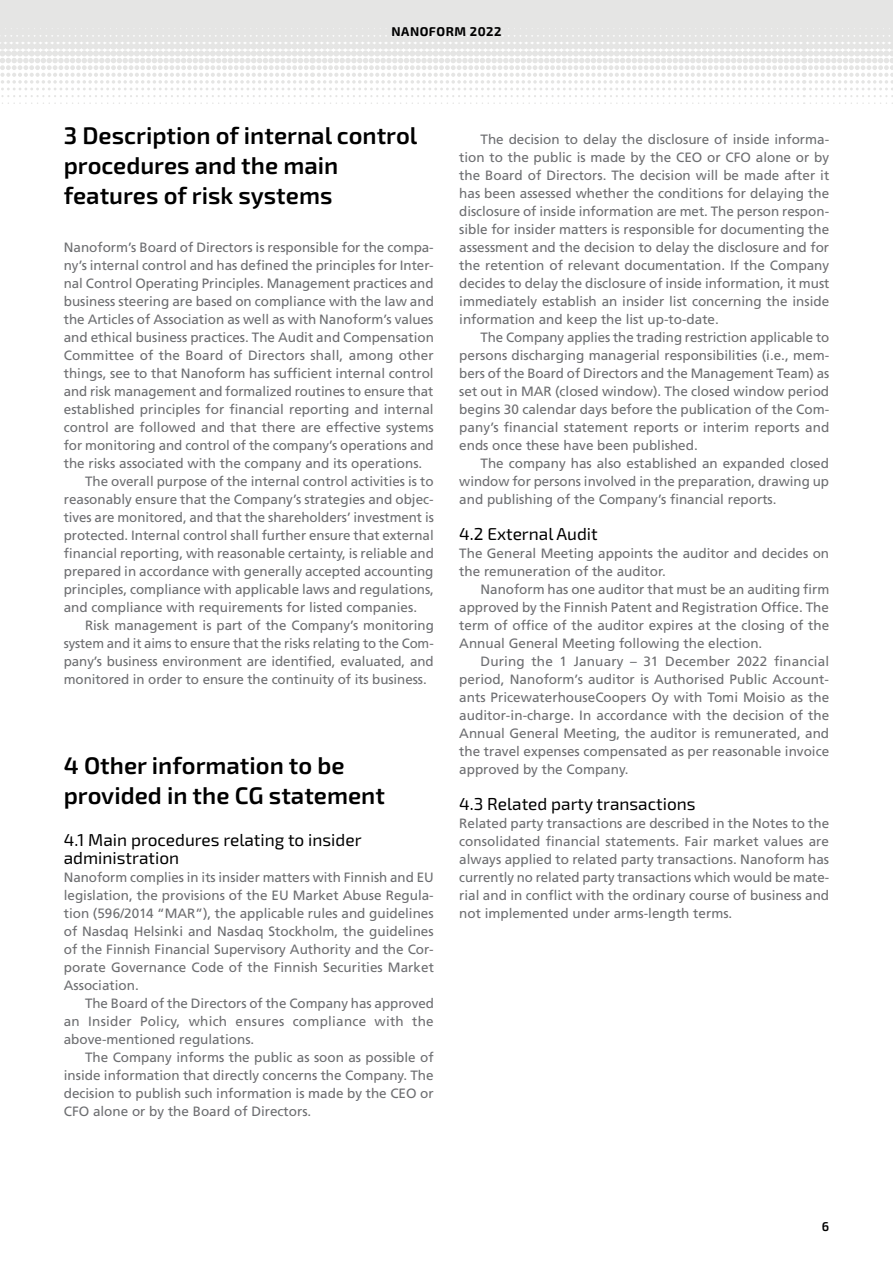
<style>
.page{position:relative;width:893px;height:1263px;background:#fff}
.page>*{position:absolute;margin:0;border:0;box-sizing:border-box;transform-origin:0 0}
.t1{font:600 24px/30px "Exo 2.0";color:#000}
.t2{font:17.25px/18px "Exo 2.0";color:#000}
.t3{font:13.5px/18px "Frutiger LT Std";color:#6d6e71;text-align:justify}
.t4{font:700 12.75px "Exo 2.0";letter-spacing:.04em;color:#000}
.t5{font:600 12.75px "Exo 2.0";color:#000}
</style>
<div class="page">
<svg style="left:0;top:0;width:893px;height:104px"></svg>
<p class="t4" style="left:391px;top:24px;width:111px">NANOFORM 2022</p>
<h1 class="t1" style="left:64px;top:121px;width:355px">3 Description of internal control procedures and the main features of risk systems</h1>
<p class="t3" style="left:64px;top:238px;width:371px">Nanoform’s Board of Directors is responsible for the compa-</p>
<p class="t3" style="left:64px;top:256px;width:371px">ny’s internal control and has defined the principles for Inter-</p>
<p class="t3" style="left:64px;top:274px;width:371px">nal Control Operating Principles. Management practices and</p>
<p class="t3" style="left:64px;top:292px;width:372px">business steering are based on compliance with the law and</p>
<p class="t3" style="left:64px;top:310px;width:371px">the Articles of Association as well as with Nanoform’s values</p>
<p class="t3" style="left:64px;top:328px;width:372px">and ethical business practices. The Audit and Compensation</p>
<p class="t3" style="left:64px;top:346px;width:371px">Committee of the Board of Directors shall, among other</p>
<p class="t3" style="left:64px;top:364px;width:371px">things, see to that Nanoform has sufficient internal control</p>
<p class="t3" style="left:64px;top:382px;width:371px">and risk management and formalized routines to ensure that</p>
<p class="t3" style="left:64px;top:400px;width:371px">established principles for financial reporting and internal</p>
<p class="t3" style="left:64px;top:418px;width:371px">control are followed and that there are effective systems</p>
<p class="t3" style="left:64px;top:436px;width:371px">for monitoring and control of the company’s operations and</p>
<p class="t3" style="left:64px;top:454px;width:360px">the risks associated with the company and its operations.</p>
<p class="t3" style="left:85px;top:472px;width:350px">The overall purpose of the internal control activities is to</p>
<p class="t3" style="left:64px;top:490px;width:371px">reasonably ensure that the Company’s strategies and objec-</p>
<p class="t3" style="left:64px;top:508px;width:372px">tives are monitored, and that the shareholders’ investment is</p>
<p class="t3" style="left:64px;top:526px;width:371px">protected. Internal control shall further ensure that external</p>
<p class="t3" style="left:64px;top:544px;width:372px">financial reporting, with reasonable certainty, is reliable and</p>
<p class="t3" style="left:64px;top:562px;width:371px">prepared in accordance with generally accepted accounting</p>
<p class="t3" style="left:64px;top:580px;width:372px">principles, compliance with applicable laws and regulations,</p>
<p class="t3" style="left:64px;top:598px;width:355px">and compliance with requirements for listed companies.</p>
<p class="t3" style="left:85px;top:616px;width:350px">Risk management is part of the Company’s monitoring</p>
<p class="t3" style="left:64px;top:634px;width:371px">system and it aims to ensure that the risks relating to the Com-</p>
<p class="t3" style="left:64px;top:652px;width:371px">pany’s business environment are identified, evaluated, and</p>
<p class="t3" style="left:64px;top:670px;width:364px">monitored in order to ensure the continuity of its business.</p>
<h1 class="t1" style="left:64px;top:751px;width:323px">4 Other information to be provided in the CG statement</h1>
<p class="t2" style="left:64px;top:831px;width:299px">4.1 Main procedures relating to insider administration</p>
<p class="t3" style="left:64px;top:868px;width:372px">Nanoform complies in its insider matters with Finnish and EU legislation, the provisions of the EU Market Abuse Regula&shy;tion (596/2014 “MAR”), the applicable rules and guidelines of Nasdaq Helsinki and Nasdaq Stockholm, the guidelines of the Finnish Financial Supervisory Authority and the Cor&shy;porate Governance Code of the Finnish Securities Market Association.</p>
<p class="t3" style="left:64px;top:994px;width:372px;text-indent:21px">The Board of the Directors of the Company has approved an Insider Policy, which ensures compliance with the above-mentioned regulations.</p>
<p class="t3" style="left:64px;top:1048px;width:371px;text-indent:21px">The Company informs the public as soon as possible of inside information that directly concerns the Company. The decision to publish such information is made by the CEO or CFO alone or by the Board of Directors.</p>
<p class="t3" style="left:459px;top:130px;width:372px;text-indent:21px">The decision to delay the disclosure of inside informa&shy;tion to the public is made by the CEO or CFO alone or by the Board of Directors. The decision will be made after it has been assessed whether the conditions for delaying the disclosure of inside information are met. The person respon&shy;sible for insider matters is responsible for documenting the assessment and the decision to delay the disclosure and for the retention of relevant documentation. If the Company decides to delay the disclosure of inside information, it must immediately establish an insider list concerning the inside information and keep the list up-to-date.</p>
<p class="t3" style="left:459px;top:328px;width:371px;text-indent:21px">The Company applies the trading restriction applicable to persons discharging managerial responsibilities (i.e., mem&shy;bers of the Board of Directors and the Management Team) as set out in MAR (closed window). The closed window period begins 30 calendar days before the publication of the Com&shy;pany’s financial statement reports or interim reports and ends once these have been published.</p>
<p class="t3" style="left:459px;top:454px;width:371px;text-indent:21px">The company has also established an expanded closed window for persons involved in the preparation, drawing up and publishing of the Company’s financial reports.</p>
<p class="t2" style="left:459px;top:525px;width:140px">4.2 External Audit</p>
<p class="t3" style="left:459px;top:544px;width:371px">The General Meeting appoints the auditor and decides on the remuneration of the auditor.</p>
<p class="t3" style="left:459px;top:580px;width:372px;text-indent:21px">Nanoform has one auditor that must be an auditing firm approved by the Finnish Patent and Registration Office. The term of office of the auditor expires at the closing of the Annual General Meeting following the election.</p>
<p class="t3" style="left:459px;top:652px;width:372px;text-indent:21px">During the 1 January – 31 December 2022 financial period, Nanoform’s auditor is Authorised Public Account&shy;ants PricewaterhouseCoopers Oy with Tomi Moisio as the auditor-in-charge. In accordance with the decision of the Annual General Meeting, the auditor is remunerated, and the travel expenses compensated as per reasonable invoice approved by the Company.</p>
<p class="t2" style="left:459px;top:795px;width:238px">4.3 Related party transactions</p>
<p class="t3" style="left:459px;top:814px;width:371px">Related party transactions are described in the Notes to the consolidated financial statements. Fair market values are always applied to related party transactions. Nanoform has currently no related party transactions which would be mate&shy;rial and in conflict with the ordinary course of business and not implemented under arms-length terms.</p>
<p class="t5" style="left:822px;top:1219px;width:9px">6</p>
</div>
